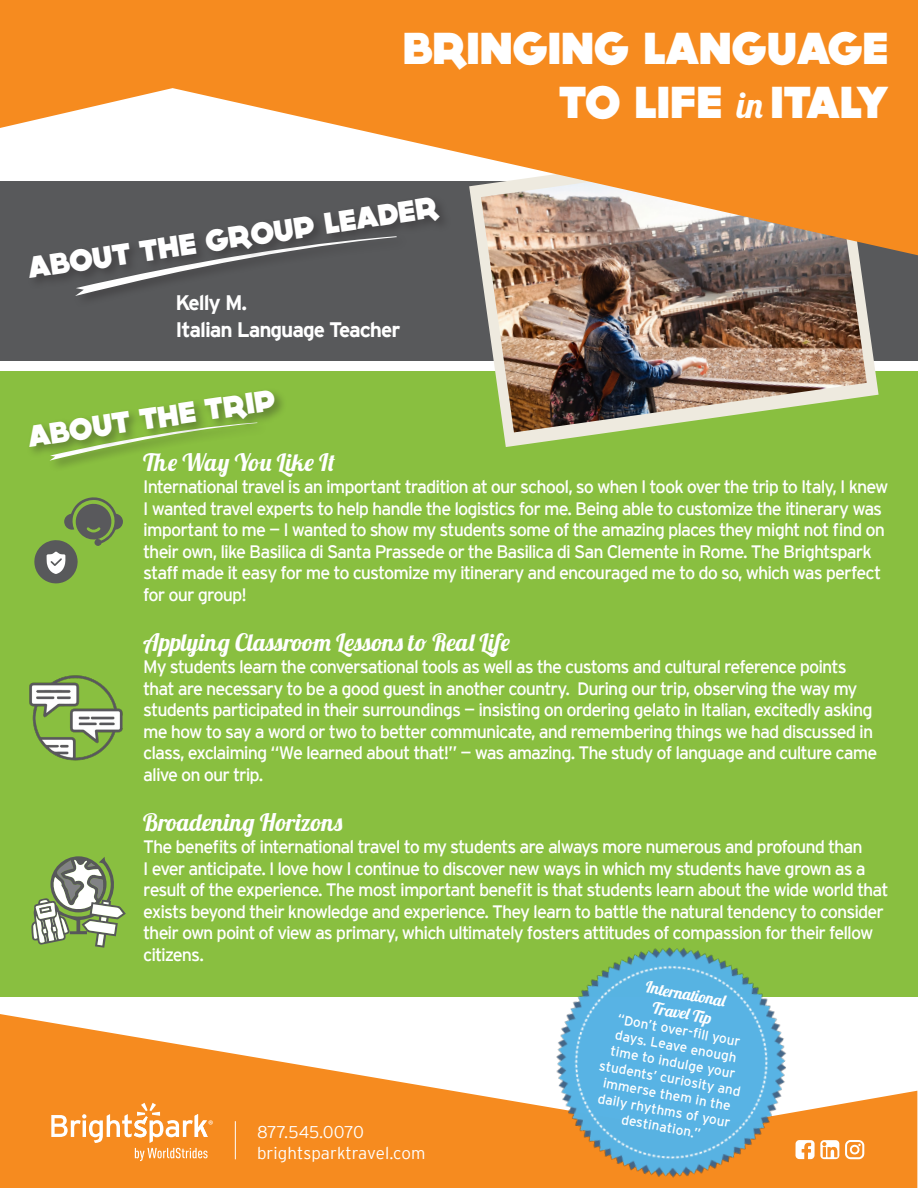
<style>
.page{position:relative;width:918px;height:1188px;background:#fff}
.page>*{position:absolute;margin:0;border:0;box-sizing:border-box;transform-origin:0 0}
.t1{font:800 45px "DOCK11";color:#fff}
.t2{font:800 30px "DOCK11";color:#fff}
.t3{font:24px "Lobster 1.4";color:#fff}
.t4{font:700 21px "Interstate";letter-spacing:-.05em;color:#fff}
.t5{font:18px/21.6px "Interstate";letter-spacing:-.055em;color:#fff}
.t6{font:300 16.95px/20.4px "Interstate";color:#fff}
.t7{font:16.05px "Lobster 1.4";color:#fff}
.t8{font:13.65px/16.4px "Interstate";color:#fff;text-align:center}
.t9{font:12.6px "Myriad Pro";color:#fff}
.s1{font-family:"Lobster 1.4";font-weight:400;font-size:36px}
</style>
<div class="page">
<div style="left:0;top:372px;width:918px;height:625px;background:#89bf40"></div>
<div style="left:0;top:181px;width:918px;height:180px;background:#58595b"></div>
<svg style="left:469px;top:255px;width:410px;height:192px"></svg>
<img style="left:481px;top:255px;width:386px;height:177px">
<svg style="left:0;top:0;width:918px;height:255px;fill:#f68b1f"></svg>
<svg style="left:75px;top:291px;width:45px;height:5px"></svg>
<div style="left:27px;top:195px;width:425px;height:96px;background:#231f20;opacity:.4"></div>
<svg style="left:50px;top:459px;width:45px;height:2px"></svg>
<div style="left:27px;top:388px;width:260px;height:71px;background:#231f20;opacity:.4"></div>
<svg style="left:0;top:1014px;width:917px;height:174px;fill:#f68b1f"></svg>
<hr style="left:235px;top:1121px;width:1px;height:38px;background:#fff">
<svg style="left:51px;top:1103px;width:157px;height:58px;background:#f7a24c"></svg>
<svg style="left:845px;top:1140px;width:19px;height:19px"></svg>
<svg style="left:813px;top:1140px;width:26px;height:19px"></svg>
<svg style="left:34px;top:497px;width:89px;height:86px"></svg>
<img style="left:527px;top:947px;width:286px;height:241px">
<svg style="left:31px;top:856px;width:95px;height:92px"></svg>
<img style="left:29px;top:675px;width:94px;height:86px">
<p class="t1" style="left:403px;top:28px;width:487px">BRINGING LANGUAGE</p>
<p class="t1" style="left:559px;top:82px;width:331px">TO LIFE <span class="s1">in</span> ITALY</p>
<p class="t2" style="left:26px;top:256px;width:416px;rotate:-9deg">ABOUT THE GROUP LEADER</p>
<p class="t4" style="left:176px;top:291px;width:73px">Kelly M.</p>
<p class="t4" style="left:176px;top:318px;width:226px">Italian Language Teacher</p>
<p class="t2" style="left:26px;top:424px;width:252px;rotate:-9deg">ABOUT THE TRIP</p>
<p class="t3" style="left:143px;top:447px;width:193px">The Way You Like It</p>
<p class="t5" style="left:143px;top:476px;width:747px">International travel is an important tradition at our school, so when I took over the trip to Italy, I knew I wanted travel experts to help handle the logistics for me. Being able to customize the itinerary was important to me — I wanted to show my students some of the amazing places they might not find on their own, like Basilica di Santa Prassede or the Basilica di San Clemente in Rome. The Brightspark staff made it easy for me to customize my itinerary and encouraged me to do so, which was perfect for our group!</p>
<p class="t3" style="left:143px;top:627px;width:368px">Applying Classroom Lessons to Real Life</p>
<p class="t5" style="left:143px;top:656px;width:736px">My students learn the conversational tools as well as the customs and cultural reference points that are necessary to be a good guest in another country. During our trip, observing the way my students participated in their surroundings — insisting on ordering gelato in Italian, excitedly asking me how to say a word or two to better communicate, and remembering things we had discussed in class, exclaiming “We learned about that!” — was amazing. The study of language and culture came alive on our trip.</p>
<p class="t3" style="left:143px;top:807px;width:200px">Broadening Horizons</p>
<p class="t5" style="left:143px;top:836px;width:747px">The benefits of international travel to my students are always more numerous and profound than<br>I ever anticipate. I love how I continue to discover new ways in which my students have grown as a result of the experience. The most important benefit is that students learn about the wide world that exists beyond their knowledge and experience. They learn to battle the natural tendency to consider their own point of view as primary, which ultimately fosters attitudes of compassion for their fellow citizens.</p>
<p class="t9" style="left:208px;top:1117px;width:7px">®</p>
<p class="t6" style="left:257px;top:1122px;width:170px">877.545.0070 brightsparktravel.com</p>
<p class="t7" style="left:648px;top:976px;width:82px;rotate:11deg">International</p>
<p class="t7" style="left:655px;top:997px;width:62px;rotate:11deg">Travel Ti p</p>
<p class="t8" style="left:611px;top:1008px;width:145px;rotate:11deg">“Don’t over-fi ll your days. Leave enough time to indulge your students’ curiosity and immerse them in the daily rhythms of your destination.”</p>
</div>
